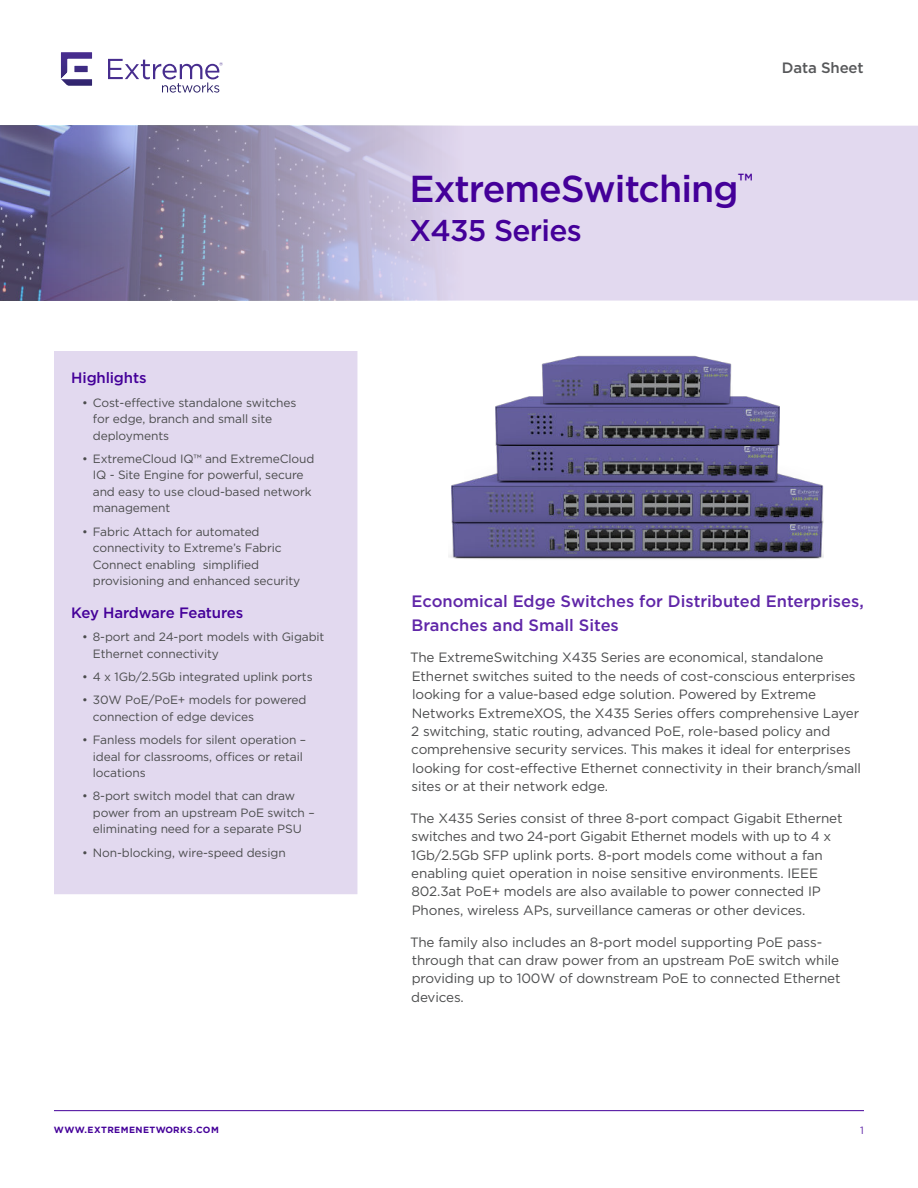
<style>
.page{position:relative;width:918px;height:1188px;background:#fff}
.page>*{position:absolute;margin:0;border:0;box-sizing:border-box;transform-origin:0 0}
.t1{font:500 37.5px "Gotham";letter-spacing:-.025em;color:#409}
.t2{font:500 30px "Gotham";letter-spacing:-.025em;color:#409}
.t3{font:500 16.5px/24px "Gotham";color:#6026a8}
.t4{font:500 15px "Gotham";letter-spacing:-.01em;color:#409}
.t5{font:500 15px "Gotham";letter-spacing:-.01em;color:#57585a}
.t6{font:13.5px/18.3px "Gotham";letter-spacing:-.01em;color:#4b4c4d}
.t7{font:12px/16.5px "Gotham";letter-spacing:-.01em;color:#4b4c4d}
.t8{font:10.5px "Gotham";color:#6026a8}
.t9{font:700 9px "Gotham";letter-spacing:.05em;color:#409}
</style>
<div class="page">
<hr style="left:54px;top:1110px;width:810px;height:1px;background:#409">
<svg style="left:108px;top:59px;width:115px;height:34px"></svg>
<svg style="left:61px;top:52px;width:31px;height:34px"></svg>
<svg style="left:0;top:126px;width:918px;height:175px"></svg>
<div style="left:55px;top:352px;width:302px;height:541px;background:#e2d9ef"></div>
<img style="left:449px;top:504px;width:375px;height:55px">
<img style="left:452px;top:481px;width:372px;height:44px">
<img style="left:465px;top:445px;width:344px;height:43px">
<img style="left:495px;top:396px;width:285px;height:49px">
<img style="left:540px;top:355px;width:192px;height:53px">
<p class="t4" style="left:71px;top:371px;width:77px">Highlights</p>
<p class="t7" style="left:93px;top:395px;width:205px;text-indent:-11px">• Cost-effective standalone switches for edge, branch and small site deployments</p>
<p class="t7" style="left:93px;top:451px;width:223px;text-indent:-11px">• ExtremeCloud IQ™ and ExtremeCloud<br>IQ - Site Engine for powerful, secure and easy to use cloud-based network management</p>
<p class="t7" style="left:93px;top:524px;width:209px;text-indent:-11px">• Fabric Attach for automated connectivity to Extreme’s Fabric<br>Connect enabling simplified provisioning and enhanced security</p>
<p class="t4" style="left:71px;top:606px;width:174px">Key Hardware Features</p>
<p class="t7" style="left:93px;top:629px;width:233px;text-indent:-11px">• 8-port and 24-port models with Gigabit<br>Ethernet connectivity</p>
<p class="t7" style="left:82px;top:669px;width:232px">• 4 x 1Gb/2.5Gb integrated uplink ports</p>
<p class="t7" style="left:93px;top:692px;width:215px;text-indent:-11px">• 30W PoE/PoE+ models for powered connection of edge devices</p>
<p class="t7" style="left:93px;top:732px;width:215px;text-indent:-11px">• Fanless models for silent operation – ideal for classrooms, offices or retail locations</p>
<p class="t7" style="left:93px;top:788px;width:223px;text-indent:-11px">• 8-port switch model that can draw power from an upstream PoE switch – eliminating need for a separate PSU</p>
<p class="t7" style="left:82px;top:845px;width:205px">• Non-blocking, wire-speed design</p>
<p class="t5" style="left:782px;top:61px;width:83px">Data Sheet</p>
<h1 class="t1" style="left:410px;top:172px;width:345px">ExtremeSwitching<sup>™</sup></h1>
<h2 class="t2" style="left:410px;top:217px;width:174px">X435 Series</h2>
<p class="t3" style="left:412px;top:590px;width:454px">Economical Edge Switches for Distributed Enterprises,<br>Branches and Small Sites</p>
<p class="t6" style="left:410px;top:649px;width:453px">The ExtremeSwitching X435 Series are economical, standalone Ethernet switches suited to the needs of cost-conscious enterprises looking for a value-based edge solution. Powered by Extreme Networks ExtremeXOS, the X435 Series offers comprehensive Layer 2 switching, static routing, advanced PoE, role-based policy and comprehensive security services. This makes it ideal for enterprises looking for cost-effective Ethernet connectivity in their branch/small sites or at their network edge.</p>
<p class="t6" style="left:410px;top:810px;width:434px">The X435 Series consist of three 8-port compact Gigabit Ethernet switches and two 24-port Gigabit Ethernet models with up to 4 x 1Gb/2.5Gb SFP uplink ports. 8-port models come without a fan enabling quiet operation in noise sensitive environments. IEEE 802.3at PoE+ models are also available to power connected IP Phones, wireless APs, surveillance cameras or other devices.</p>
<p class="t6" style="left:410px;top:934px;width:432px">The family also includes an 8-port model supporting PoE pass&shy;through that can draw power from an upstream PoE switch while providing up to 100W of downstream PoE to connected Ethernet devices.</p>
<p class="t9" style="left:54px;top:1124px;width:166px">WWW.EXTREMENETWORKS.COM</p>
<p class="t8" style="left:860px;top:1126px;width:5px">1</p>
</div>
